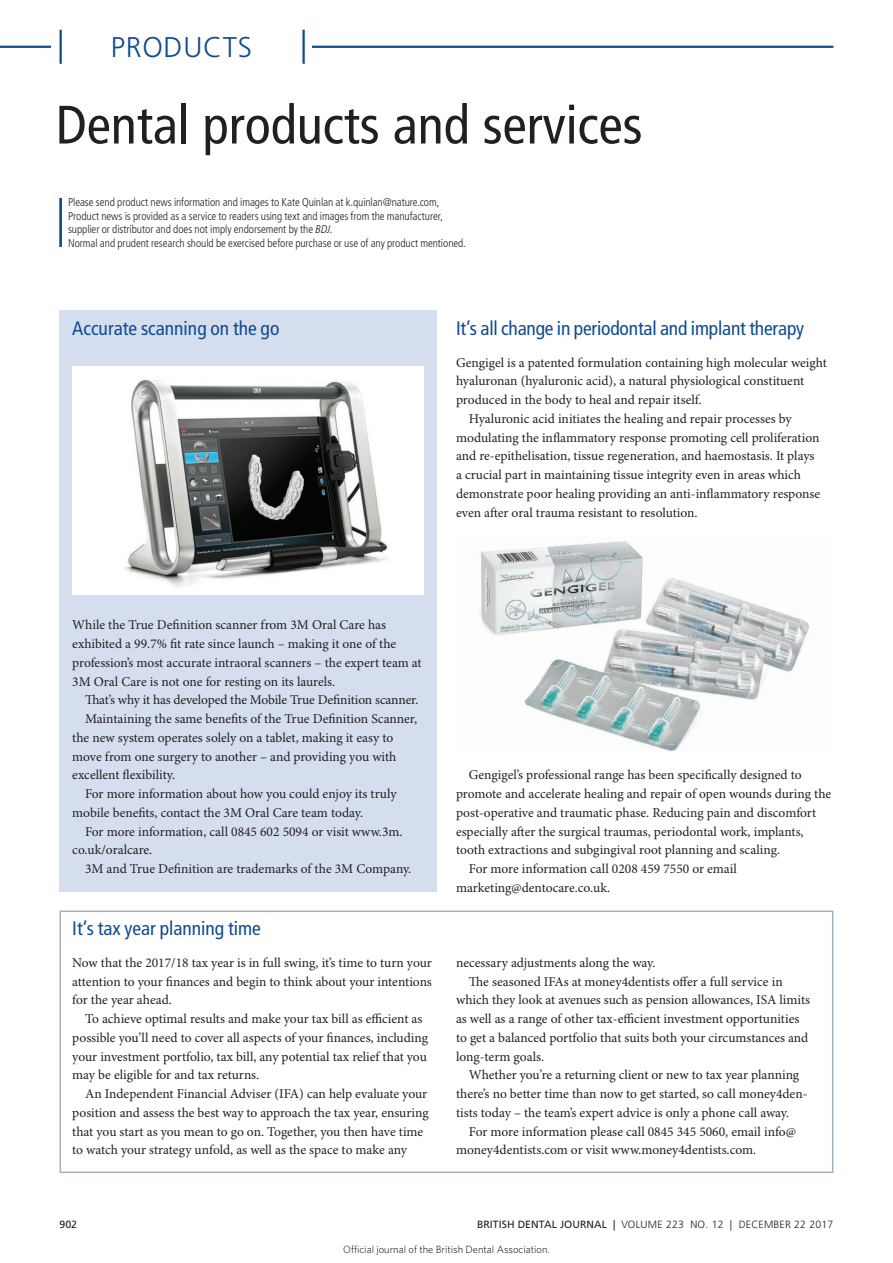
<style>
.page{position:relative;width:893px;height:1263px;background:#fff}
.page>*{position:absolute;margin:0;border:0;box-sizing:border-box;transform-origin:0 0}
.t1{font:condensed 54px "Frutiger LT Std";color:#231f20}
.t2{font:300 28.5px "Frutiger LT Std";letter-spacing:.025em;color:#0f4b8d}
.heading___6_products{font:condensed 19.5px "Frutiger LT Std";color:#0f4b8d}
.body_9pt_ragged{font:13.5px/18.8px "Minion Pro";color:#231f20}
.body_9pt_ragged_1st{font:13.5px/18.8px "Minion Pro";color:#231f20}
.t3{font:300 condensed 11.25px/13.5px "Frutiger LT Std";letter-spacing:-.005em;color:#231f20}
.page_footer{font:300 10.5px "Frutiger LT Std";letter-spacing:.02em;color:#231f20}
.t4{font:300 10.5px "Whitney";color:#000}
.page_footer-2{font:10.5px "Frutiger LT Std";color:#231f20}
.s1{font-style:italic}
.s2{font-weight:400}
</style>
<div class="page">
<div style="left:60px;top:310px;width:377px;height:582px;background:#d4deef"></div>
<div style="left:60px;top:910px;width:773px;height:263px;border:2px solid #a2b1be"></div>
<hr style="left:60px;top:198px;width:2px;height:49px;background:#0f4b8d">
<div style="left:72px;top:367px;width:352px;height:228px;background:#fff"></div>
<img style="left:124px;top:379px;width:264px;height:209px">
<img style="left:479px;top:541px;width:330px;height:210px">
<hr style="left:0;top:46px;width:833px;height:2px;background:#0f4b8d">
<div style="left:51px;top:30px;width:261px;height:34px;background:#fff"></div>
<hr style="left:302px;top:30px;width:3px;height:34px;background:#0f4b8d">
<hr style="left:60px;top:30px;width:2px;height:34px;background:#0f4b8d">
<h2 class="t2" style="left:111px;top:31px;width:143px">PRODUCTS</h2>
<h1 class="t1" style="left:56px;top:93px;width:588px">Dental products and services</h1>
<p class="t3" style="left:68px;top:196px;width:400px">Please send product news information and images to Kate Quinlan at k.quinlan@nature.com, Product news is provided as a service to readers using text and images from the manufacturer, supplier or distributor and does not imply endorsement by the <span class="s1">BDJ</span>.<br>Normal and prudent research should be exercised before purchase or use of any product mentioned.</p>
<p class="heading___6_products" style="left:72px;top:317px;width:209px">Accurate scanning on the go</p>
<p class="heading___6_products" style="left:456px;top:317px;width:350px">It’s all change in periodontal and implant therapy</p>
<p class="body_9pt_ragged_1st" style="left:456px;top:354px;width:372px">Gengigel is a patented formulation containing high molecular weight hyaluronan (hyaluronic acid), a natural physiological constituent produced in the body to heal and repair itself.</p>
<p class="body_9pt_ragged" style="left:456px;top:410px;width:366px;text-indent:13px">Hyaluronic acid initiates the healing and repair processes by modulating the inflammatory response promoting cell proliferation and re-epithelisation, tissue regeneration, and haemostasis. It plays a crucial part in maintaining tissue integrity even in areas which demonstrate poor healing providing an anti-inflammatory response even after oral trauma resistant to resolution.</p>
<p class="body_9pt_ragged_1st" style="left:72px;top:616px;width:351px">While the True Definition scanner from 3M Oral Care has exhibited a 99.7% fit rate since launch – making it one of the profession’s most accurate intraoral scanners – the expert team at 3M Oral Care is not one for resting on its laurels.</p>
<p class="body_9pt_ragged" style="left:85px;top:691px;width:335px">That’s why it has developed the Mobile True Definition scanner.</p>
<p class="body_9pt_ragged" style="left:72px;top:710px;width:346px;text-indent:13px">Maintaining the same benefits of the True Definition Scanner, the new system operates solely on a tablet, making it easy to move from one surgery to another – and providing you with excellent flexibility.</p>
<p class="body_9pt_ragged" style="left:72px;top:785px;width:326px;text-indent:13px">For more information about how you could enjoy its truly mobile benefits, contact the 3M Oral Care team today.</p>
<p class="body_9pt_ragged" style="left:72px;top:822px;width:332px;text-indent:13px">For more information, call 0845 602 5094 or visit www.3m. co.uk/oralcare.</p>
<p class="body_9pt_ragged" style="left:85px;top:860px;width:328px">3M and True Definition are trademarks of the 3M Company.</p>
<p class="heading___6_products" style="left:72px;top:917px;width:190px">It’s tax year planning time</p>
<p class="body_9pt_ragged_1st" style="left:72px;top:954px;width:361px;text-align:justify">Now that the 2017/18 tax year is in full swing, it’s time to turn your attention to your finances and begin to think about your intentions for the year ahead.</p>
<p class="body_9pt_ragged" style="left:72px;top:1010px;width:357px;text-indent:13px">To achieve optimal results and make your tax bill as efficient as possible you’ll need to cover all aspects of your finances, including your investment portfolio, tax bill, any potential tax relief that you may be eligible for and tax returns.</p>
<p class="body_9pt_ragged" style="left:72px;top:1085px;width:358px;text-indent:13px">An Independent Financial Adviser (IFA) can help evaluate your position and assess the best way to approach the tax year, ensuring that you start as you mean to go on. Together, you then have time to watch your strategy unfold, as well as the space to make any</p>
<p class="body_9pt_ragged" style="left:456px;top:766px;width:377px;text-indent:13px">Gengigel’s professional range has been specifically designed to promote and accelerate healing and repair of open wounds during the post-operative and traumatic phase. Reducing pain and discomfort especially after the surgical traumas, periodontal work, implants, tooth extractions and subgingival root planning and scaling.</p>
<p class="body_9pt_ragged" style="left:456px;top:860px;width:282px;text-indent:13px">For more information call 0208 459 7550 or email marketing@dentocare.co.uk.</p>
<p class="body_9pt_ragged" style="left:456px;top:954px;width:201px">necessary adjustments along the way.</p>
<p class="body_9pt_ragged" style="left:456px;top:972px;width:356px;text-indent:13px">The seasoned IFAs at money4dentists offer a full service in which they look at avenues such as pension allowances, ISA limits as well as a range of other tax-efficient investment opportunities to get a balanced portfolio that suits both your circumstances and long-term goals.</p>
<p class="body_9pt_ragged" style="left:456px;top:1066px;width:353px;text-indent:13px">Whether you’re a returning client or new to tax year planning there’s no better time than now to get started, so call money4den&shy;tists today – the team’s expert advice is only a phone call away.</p>
<p class="body_9pt_ragged" style="left:456px;top:1122px;width:341px;text-indent:13px">For more information please call 0845 345 5060, email info@ money4dentists.com or visit www.money4dentists.com.</p>
<p class="page_footer-2" style="left:60px;top:1218px;width:19px">902</p>
<p class="page_footer" style="left:477px;top:1219px;width:358px"><span class="s2">BRITISH DENTAL JOURNAL |</span> VOLUME 223 NO. 12 | DECEMBER 22 2017</p>
<p class="t4" style="left:343px;top:1243px;width:208px">Official journal of the British Dental Association.</p>
</div>
